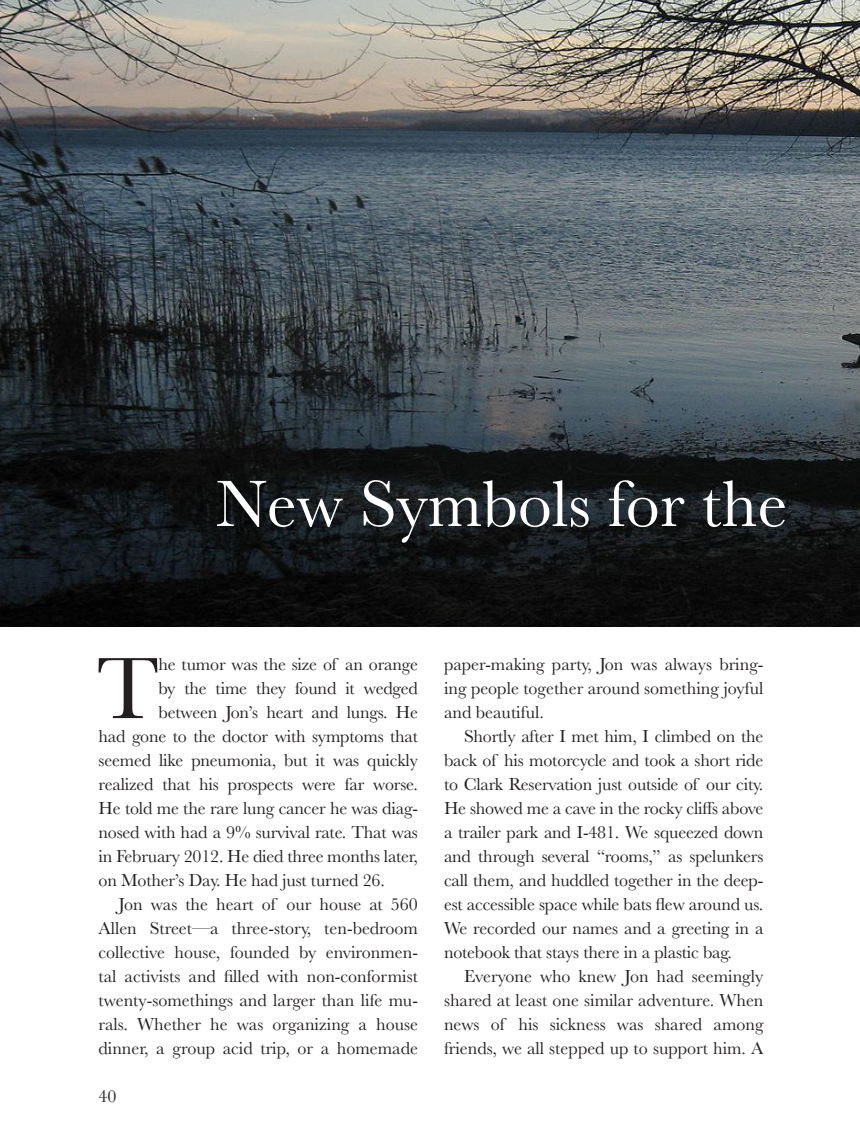
<style>
.page{position:relative;width:860px;height:1148px;background:#fff}
.page>*{position:absolute;margin:0;border:0;box-sizing:border-box;transform-origin:0 0}
.t1{font:90.4px "Baskerville";color:#231f20}
.t2{font:68px "Baskerville";color:#fff}
.t3{font:18px/24px "Baskerville";letter-spacing:-.01em;color:#231f20;text-align:justify}
</style>
<div class="page">
<img style="left:0;top:0;width:859px;height:626px">
<p class="t2" style="left:216px;top:460px;width:573px">New Symbols for the</p>
<p class="t1" style="left:96px;top:631px;width:65px">T</p>
<p class="t3" style="left:158px;top:652px;width:261px">he tumor was the size of an orange</p>
<p class="t3" style="left:158px;top:676px;width:261px">by the time they found it wedged</p>
<p class="t3" style="left:158px;top:700px;width:261px">between Jon’s heart and lungs. He</p>
<p class="t3" style="left:98px;top:724px;width:321px">had gone to the doctor with symptoms that</p>
<p class="t3" style="left:98px;top:748px;width:321px">seemed like pneumonia, but it was quickly</p>
<p class="t3" style="left:98px;top:772px;width:321px">realized that his prospects were far worse.</p>
<p class="t3" style="left:98px;top:796px;width:321px">He told me the rare lung cancer he was diag-</p>
<p class="t3" style="left:98px;top:820px;width:321px">nosed with had a 9% survival rate. That was</p>
<p class="t3" style="left:98px;top:844px;width:321px">in February 2012. He died three months later,</p>
<p class="t3" style="left:98px;top:868px;width:288px">on Mother’s Day. He had just turned 26.</p>
<p class="t3" style="left:98px;top:892px;width:321px;text-indent:20px">Jon was the heart of our house at 560<br>Allen Street—a three-story, ten-bedroom collective house, founded by environmen&shy;tal activists and filled with non-conformist twenty-somethings and larger than life mu&shy;rals. Whether he was organizing a house dinner, a group acid trip, or a homemade</p>
<p class="t3" style="left:98px;top:1084px;width:19px">40</p>
<p class="t3" style="left:444px;top:652px;width:321px">paper-making party, Jon was always bring&shy;ing people together around something joyful and beautiful.</p>
<p class="t3" style="left:444px;top:724px;width:321px;text-indent:20px">Shortly after I met him, I climbed on the back of his motorcycle and took a short ride to Clark Reservation just outside of our city.<br>He showed me a cave in the rocky cliffs above a trailer park and I-481. We squeezed down and through several “rooms,” as spelunkers call them, and huddled together in the deep&shy;est accessible space while bats flew around us.<br>We recorded our names and a greeting in a notebook that stays there in a plastic bag.</p>
<p class="t3" style="left:444px;top:964px;width:321px;text-indent:20px">Everyone who knew Jon had seemingly shared at least one similar adventure. When news of his sickness was shared among friends, we all stepped up to support him. A</p>
</div>
